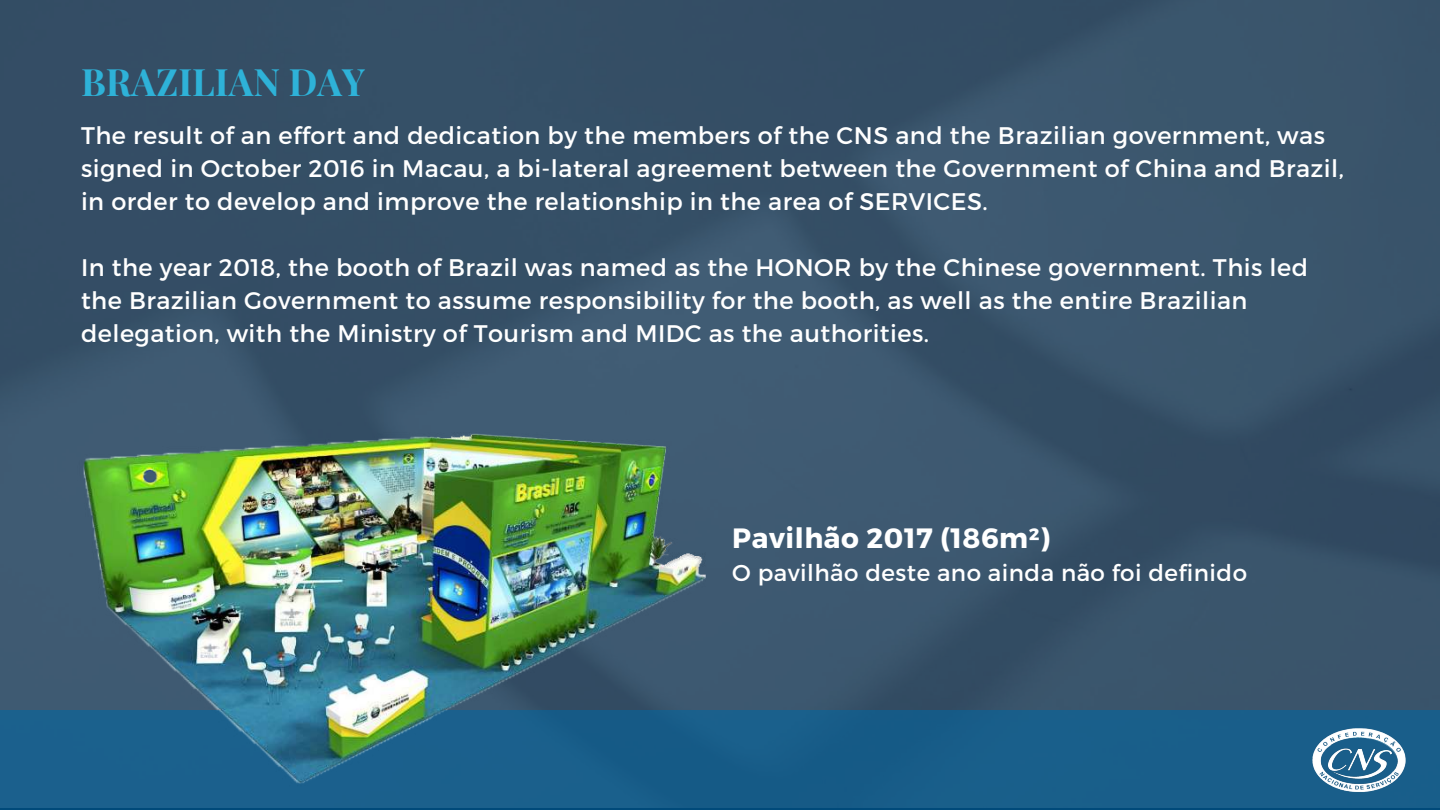
<style>
.page{position:relative;width:1440px;height:810px;background:#fff}
.page>*{position:absolute;margin:0;border:0;box-sizing:border-box;transform-origin:0 0}
.t1{font:700 37px "Playfair Display SC";color:#2eb2d8}
.t2{font:700 27.9px "Montserrat";letter-spacing:.02em;color:#fff}
.t3{font:24px/33px "Montserrat";letter-spacing:.02em;color:#fff}
.t4{font:23px "Montserrat";letter-spacing:.02em;color:#fff}
</style>
<div class="page">
<img style="left:0;top:0;width:1440px;height:710px">
<div style="left:0;top:710px;width:1440px;height:100px;background:#195e8a"></div>
<img style="left:1312px;top:728px;width:94px;height:64px">
<img style="left:70px;top:426px;width:656px;height:358px">
<h1 class="t1" style="left:81px;top:56px;width:286px">BRAZILIAN DAY</h1>
<p class="t3" style="left:81px;top:118px;width:1264px">The result of an effort and dedication by the members of the CNS and the Brazilian government, was signed in October 2016 in Macau, a bi-lateral agreement between the Government of China and Brazil, in order to develop and improve the relationship in the area of SERVICES.</p>
<p class="t3" style="left:81px;top:250px;width:1229px">In the year 2018, the booth of Brazil was named as the HONOR by the Chinese government. This led the Brazilian Government to assume responsibility for the booth, as well as the entire Brazilian delegation, with the Ministry of Tourism and MIDC as the authorities.</p>
<p class="t2" style="left:732px;top:520px;width:319px">Pavilhão 2017 (186m²)</p>
<p class="t4" style="left:732px;top:558px;width:516px">O pavilhão deste ano ainda não foi definido</p>
</div>
